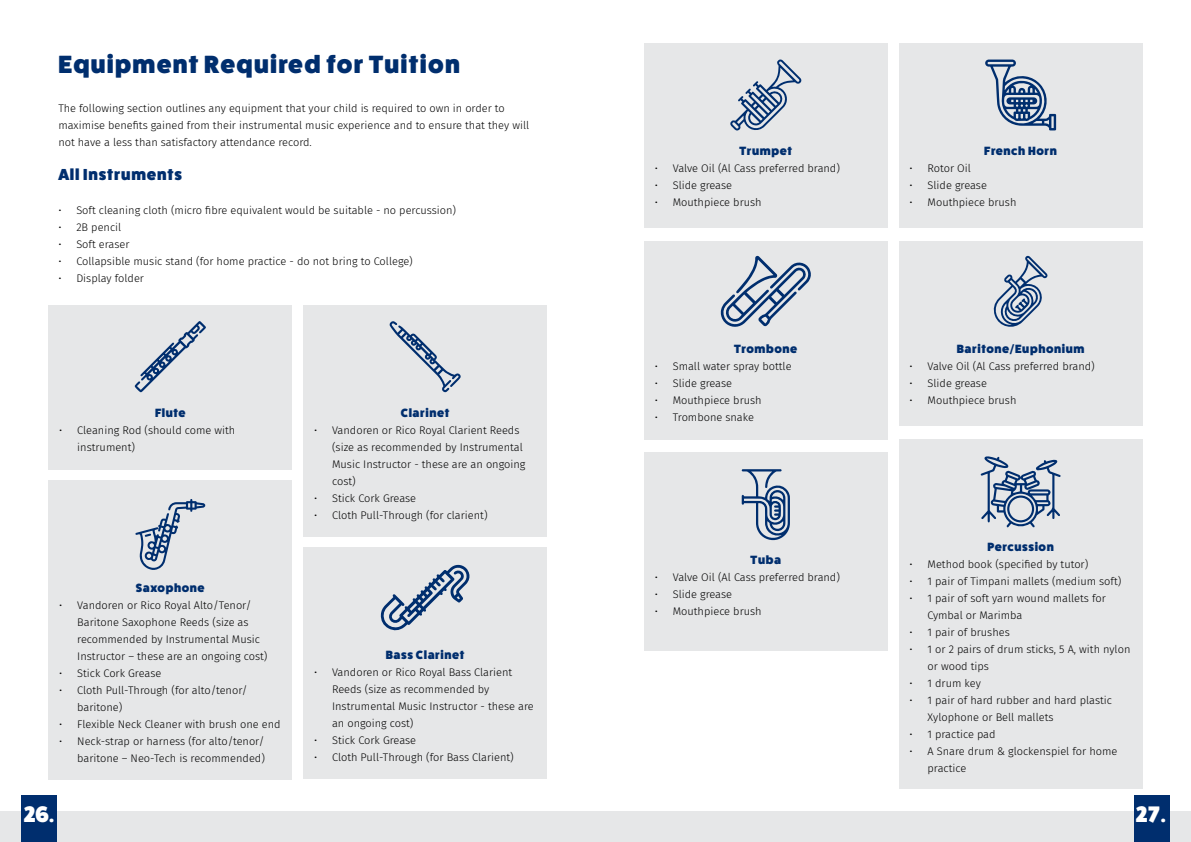
<style>
.page{position:relative;width:1191px;height:842px;background:#fff}
.page>*{position:absolute;margin:0;border:0;box-sizing:border-box;transform-origin:0 0}
.t1{font:800 25px "Fat Frank";letter-spacing:.05em;color:#002e6e}
.t2{font:800 22.5px "Fat Frank";color:#fff}
.t3{font:800 16px "Fat Frank";letter-spacing:.05em;color:#002e6e}
.t4{font:800 12px "Fat Frank";letter-spacing:.05em;color:#002e6e}
.t5{font:300 11px/17px "Fira Sans";color:#000}
</style>
<div class="page">
<div style="left:0;top:811px;width:1191px;height:31px;background:#e6e7e8"></div>
<div style="left:21px;top:795px;width:36px;height:47px;background:#002e6e"></div>
<div style="left:303px;top:305px;width:244px;height:232px;background:#e6e7e8"></div>
<div style="left:49px;top:305px;width:243px;height:165px;background:#e6e7e8"></div>
<svg style="left:390px;top:321px;width:70px;height:71px"></svg>
<div style="left:49px;top:480px;width:243px;height:299px;background:#e6e7e8"></div>
<div style="left:303px;top:547px;width:244px;height:232px;background:#e6e7e8"></div>
<svg style="left:135px;top:499px;width:70px;height:71px"></svg>
<div style="left:1134px;top:795px;width:35px;height:47px;background:#002e6e"></div>
<div style="left:644px;top:43px;width:243px;height:185px;background:#e6e7e8"></div>
<div style="left:644px;top:241px;width:243px;height:198px;background:#e6e7e8"></div>
<div style="left:644px;top:452px;width:243px;height:199px;background:#e6e7e8"></div>
<div style="left:899px;top:43px;width:243px;height:185px;background:#e6e7e8"></div>
<div style="left:899px;top:241px;width:243px;height:185px;background:#e6e7e8"></div>
<div style="left:899px;top:439px;width:243px;height:350px;background:#e6e7e8"></div>
<svg style="left:985px;top:60px;width:71px;height:70px"></svg>
<svg style="left:721px;top:256px;width:90px;height:71px"></svg>
<svg style="left:741px;top:469px;width:49px;height:72px"></svg>
<svg style="left:980px;top:456px;width:80px;height:72px"></svg>
<svg style="left:730px;top:60px;width:71px;height:71px"></svg>
<svg style="left:135px;top:321px;width:71px;height:71px"></svg>
<svg style="left:380px;top:564px;width:89px;height:67px"></svg>
<svg style="left:993px;top:256px;width:55px;height:71px"></svg>
<h1 class="t1" style="left:58px;top:50px;width:403px">Equipment Required for Tuition</h1>
<p class="t5" style="left:58px;top:100px;width:472px">The following section outlines any equipment that your child is required to own in order to maximise benefits gained from their instrumental music experience and to ensure that they will not have a less than satisfactory attendance record.</p>
<h3 class="t3" style="left:58px;top:166px;width:125px">All Instruments</h3>
<p class="t5" style="left:58px;top:202px;width:399px">• Soft cleaning cloth (micro fibre equivalent would be suitable - no percussion)</p>
<p class="t5" style="left:58px;top:219px;width:64px">• 2B pencil</p>
<p class="t5" style="left:58px;top:236px;width:73px">• Soft eraser</p>
<p class="t5" style="left:58px;top:253px;width:356px">• Collapsible music stand (for home practice - do not bring to College)</p>
<p class="t5" style="left:58px;top:270px;width:87px">• Display folder</p>
<p class="t4" style="left:155px;top:406px;width:32px">Flute</p>
<p class="t5" style="left:77px;top:421px;width:159px;text-indent:-18px">• Cleaning Rod (should come with instrument)</p>
<p class="t4" style="left:136px;top:581px;width:70px">Saxophone</p>
<p class="t5" style="left:77px;top:596px;width:192px;text-indent:-18px">• Vandoren or Rico Royal Alto/Tenor/ Baritone Saxophone Reeds (size as recommended by Instrumental Music Instructor – these are an ongoing cost)</p>
<p class="t5" style="left:59px;top:664px;width:104px">• Stick Cork Grease</p>
<p class="t5" style="left:77px;top:681px;width:172px;text-indent:-18px">• Cloth Pull-Through (for alto/tenor/ baritone)</p>
<p class="t5" style="left:59px;top:715px;width:223px">• Flexible Neck Cleaner with brush one end</p>
<p class="t5" style="left:59px;top:732px;width:207px;text-align:right">• Neck-strap or harness (for alto/tenor/ baritone – Neo-Tech is recommended)</p>
<h2 class="t2" style="left:24px;top:802px;width:32px">26.</h2>
<p class="t4" style="left:401px;top:406px;width:50px">Clarinet</p>
<p class="t5" style="left:332px;top:421px;width:195px;text-indent:-18px">• Vandoren or Rico Royal Clarient Reeds (size as recommended by Instrumental<br>Music Instructor - these are an ongoing cost)</p>
<p class="t5" style="left:314px;top:489px;width:104px">• Stick Cork Grease</p>
<p class="t5" style="left:314px;top:506px;width:175px">• Cloth Pull-Through (for clarient)</p>
<p class="t4" style="left:386px;top:648px;width:80px">Bass Clarinet</p>
<p class="t5" style="left:332px;top:664px;width:203px;text-indent:-18px">• Vandoren or Rico Royal Bass Clarient<br>Reeds (size as recommended by<br>Instrumental Music Instructor - these are an ongoing cost)</p>
<p class="t5" style="left:314px;top:731px;width:104px">• Stick Cork Grease</p>
<p class="t5" style="left:314px;top:748px;width:201px">• Cloth Pull-Through (for Bass Clarient)</p>
<p class="t4" style="left:739px;top:144px;width:54px">Trumpet</p>
<p class="t5" style="left:655px;top:160px;width:187px">• Valve Oil (Al Cass preferred brand)</p>
<p class="t5" style="left:655px;top:177px;width:79px">• Slide grease</p>
<p class="t5" style="left:655px;top:194px;width:108px">• Mouthpiece brush</p>
<p class="t4" style="left:734px;top:342px;width:65px">Trombone</p>
<p class="t5" style="left:655px;top:357px;width:138px">• Small water spray bottle</p>
<p class="t5" style="left:655px;top:374px;width:79px">• Slide grease</p>
<p class="t5" style="left:655px;top:391px;width:108px">• Mouthpiece brush</p>
<p class="t5" style="left:655px;top:408px;width:101px">• Trombone snake</p>
<p class="t4" style="left:750px;top:553px;width:32px">Tuba</p>
<p class="t5" style="left:655px;top:568px;width:187px">• Valve Oil (Al Cass preferred brand)</p>
<p class="t5" style="left:655px;top:585px;width:79px">• Slide grease</p>
<p class="t5" style="left:655px;top:602px;width:108px">• Mouthpiece brush</p>
<p class="t4" style="left:984px;top:144px;width:74px">French Horn</p>
<p class="t5" style="left:909px;top:160px;width:63px">• Rotor Oil</p>
<p class="t5" style="left:909px;top:177px;width:79px">• Slide grease</p>
<p class="t5" style="left:909px;top:194px;width:108px">• Mouthpiece brush</p>
<p class="t4" style="left:956px;top:342px;width:129px">Baritone/Euphonium</p>
<p class="t5" style="left:909px;top:357px;width:187px">• Valve Oil (Al Cass preferred brand)</p>
<p class="t5" style="left:909px;top:374px;width:79px">• Slide grease</p>
<p class="t5" style="left:909px;top:391px;width:108px">• Mouthpiece brush</p>
<p class="t4" style="left:987px;top:540px;width:68px">Percussion</p>
<p class="t5" style="left:909px;top:556px;width:180px">• Method book (specified by tutor)</p>
<p class="t5" style="left:909px;top:573px;width:213px">• 1 pair of Timpani mallets (medium soft)</p>
<p class="t5" style="left:927px;top:590px;width:180px;text-indent:-18px">• 1 pair of soft yarn wound mallets for<br>Cymbal or Marimba</p>
<p class="t5" style="left:909px;top:624px;width:102px">• 1 pair of brushes</p>
<p class="t5" style="left:927px;top:641px;width:204px;text-indent:-18px">• 1 or 2 pairs of drum sticks, 5 A, with nylon or wood tips</p>
<p class="t5" style="left:909px;top:675px;width:73px">• 1 drum key</p>
<p class="t5" style="left:927px;top:692px;width:186px;text-indent:-18px">• 1 pair of hard rubber and hard plastic<br>Xylophone or Bell mallets</p>
<p class="t5" style="left:909px;top:726px;width:88px">• 1 practice pad</p>
<p class="t5" style="left:927px;top:743px;width:191px;text-indent:-18px">• A Snare drum &amp; glockenspiel for home practice</p>
<h2 class="t2" style="left:1135px;top:802px;width:32px">27.</h2>
</div>
